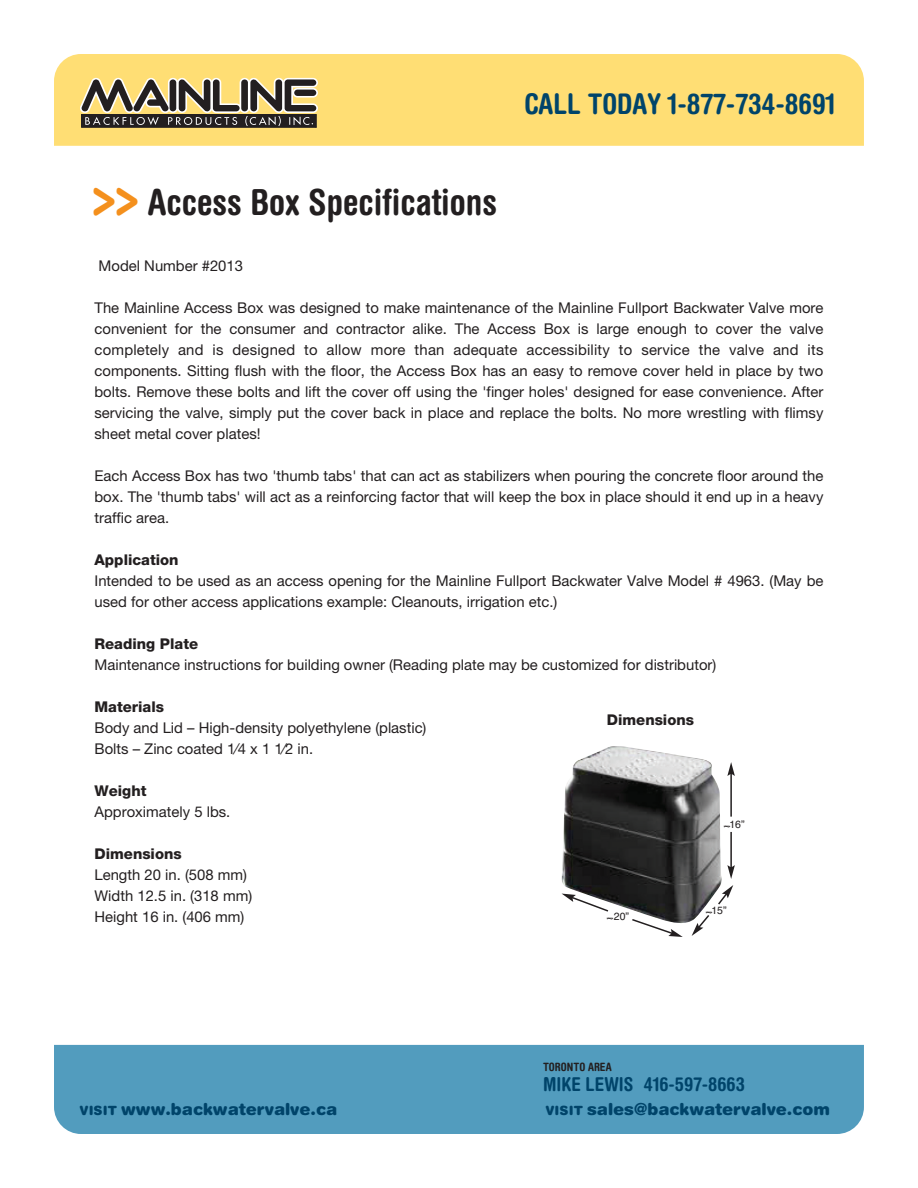
<style>
.page{position:relative;width:918px;height:1188px;background:#fff}
.page>*{position:absolute;margin:0;border:0;box-sizing:border-box;transform-origin:0 0}
.t1{font:700 condensed 36px "Helvetica Rounded";color:#231f20}
.t2{font:700 condensed 28.5px "Helvetica Rounded";color:#00446a}
.t3{font:700 condensed 19.2px "Helvetica Rounded";color:#00446a}
.t4{font:900 16.65px "Helvetica Rounded";color:#00446a}
.t5{font:14.85px/21px "Helvetica Neue";color:#231f20}
.t6{font:800 14.85px "Helvetica Neue";color:#231f20}
.t7{font:700 condensed 11.55px "Helvetica Rounded";color:#231f20}
.t8{font:10.5px "Helvetica";color:#231f20}
.t9{font:900 10.5px "Helvetica Rounded";color:#231f20}
.s1{font-weight:900;font-stretch:normal;font-size:54px;color:#f4901d}
.s2{font-family:"Helvetica Neue";font-weight:300;font-size:13.5px}
.s3{font-size:12.75px}
</style>
<div class="page">
<div style="left:54px;top:54px;width:810px;height:92px;background:#ffde74"></div>
<div style="left:54px;top:1045px;width:810px;height:89px;background:#529cbe"></div>
<div style="left:81px;top:114px;width:235px;height:13px;border:1px solid #231f20"></div>
<svg style="left:79px;top:77px;width:239px;height:49px;background:#8a7f62"></svg>
<img style="left:562px;top:746px;width:160px;height:177px">
<svg style="left:562px;top:894px;width:48px;height:19px"></svg>
<svg style="left:630px;top:918px;width:53px;height:19px"></svg>
<svg style="left:692px;top:913px;width:19px;height:23px"></svg>
<svg style="left:717px;top:885px;width:16px;height:21px"></svg>
<hr style="left:730px;top:773px;width:2px;height:44px;background:#231f20">
<svg style="left:727px;top:762px;width:8px;height:14px"></svg>
<hr style="left:730px;top:832px;width:2px;height:36px;background:#231f20">
<svg style="left:727px;top:865px;width:8px;height:14px"></svg>
<h1 class="t1" style="left:93px;top:189px;width:406px"><span class="s1">&gt;&gt;</span> Access Box Specifications</h1>
<h2 class="t2" style="left:524px;top:94px;width:313px">CALL TODAY 1-877-734-8691</h2>
<p class="t5" style="left:99px;top:257px;width:146px">Model Number #2013</p>
<p class="t5" style="left:95px;top:299px;width:730px;text-align:justify">The Mainline Access Box was designed to make maintenance of the Mainline Fullport Backwater Valve more convenient for the consumer and contractor alike. The Access Box is large enough to cover the valve completely and is designed to allow more than adequate accessibility to service the valve and its components. Sitting flush with the floor, the Access Box has an easy to remove cover held in place by two bolts. Remove these bolts and lift the cover off using the 'finger holes' designed for ease convenience. After servicing the valve, simply put the cover back in place and replace the bolts. No more wrestling with flimsy sheet metal cover plates!</p>
<p class="t5" style="left:95px;top:467px;width:730px;text-align:justify">Each Access Box has two 'thumb tabs' that can act as stabilizers when pouring the concrete floor around the box. The 'thumb tabs' will act as a reinforcing factor that will keep the box in place should it end up in a heavy traffic area.</p>
<p class="t6" style="left:95px;top:555px;width:86px">Application</p>
<p class="t5" style="left:95px;top:572px;width:730px">Intended to be used as an access opening for the Mainline Fullport Backwater Valve Model # 4963. (May be used for other access applications example: Cleanouts, irrigation etc.)</p>
<p class="t6" style="left:95px;top:639px;width:105px">Reading Plate</p>
<p class="t5" style="left:95px;top:656px;width:623px">Maintenance instructions for building owner (Reading plate may be customized for distributor)</p>
<p class="t6" style="left:95px;top:702px;width:71px">Materials</p>
<p class="t5" style="left:95px;top:719px;width:333px">Body and Lid – High-density polyethylene (plastic)<br>Bolts – Zinc coated 1⁄4 x 1 1⁄2 in.</p>
<p class="t6" style="left:95px;top:786px;width:53px">Weight</p>
<p class="t5" style="left:95px;top:803px;width:137px">Approximately 5 lbs.</p>
<p class="t6" style="left:95px;top:849px;width:89px">Dimensions</p>
<p class="t5" style="left:95px;top:866px;width:159px">Length 20 in. (508 mm)<br>Width 12.5 in. (318 mm)<br>Height 16 in. (406 mm)</p>
<p class="t6" style="left:607px;top:715px;width:89px">Dimensions</p>
<p class="t8" style="left:729px;top:821px;width:17px">16”</p>
<p class="t9" style="left:723px;top:818px;width:10px">_<span class="s2">~</span></p>
<p class="t8" style="left:711px;top:906px;width:17px">15”</p>
<p class="t9" style="left:705px;top:903px;width:10px">_<span class="s2">~</span></p>
<p class="t8" style="left:614px;top:912px;width:17px">20”</p>
<p class="t9" style="left:606px;top:909px;width:10px">_<span class="s2">~</span></p>
<p class="t7" style="left:543px;top:1062px;width:70px">TORONTO AREA</p>
<p class="t3" style="left:543px;top:1077px;width:203px">MIKE LEWIS 416-597-8663</p>
<p class="t4" style="left:79px;top:1103px;width:259px"><span class="s3">VISIT</span> www.backwatervalve.ca</p>
<p class="t4" style="left:545px;top:1103px;width:286px"><span class="s3">VISIT</span> sales@backwatervalve.com</p>
</div>
